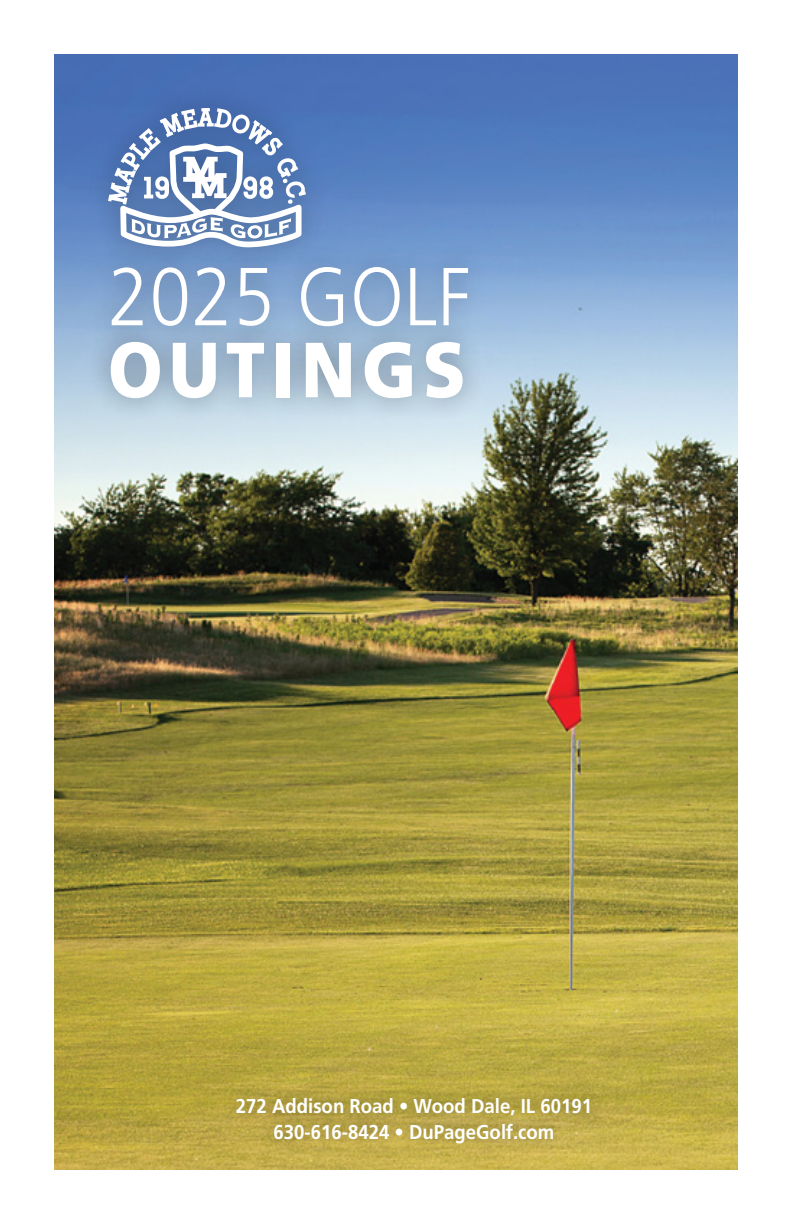
<style>
.page{position:relative;width:792px;height:1224px;background:#fff}
.page>*{position:absolute;margin:0;border:0;box-sizing:border-box;transform-origin:0 0}
.t1{font:300 82px "Frutiger LT Pro";letter-spacing:.01em;color:#fff;scale:.9 1}
.t2{font:900 78px "Frutiger LT Pro";letter-spacing:.09em;color:#fff;scale:.9 1}
.t3{font:700 20px/26px "Frutiger LT Pro";color:#fff;text-align:center;scale:.93 1}
</style>
<div class="page">
<img style="left:54px;top:54px;width:684px;height:1116px">
<div style="left:221px;top:1082px;width:385px;height:77px;background:#000;opacity:.4"></div>
<div style="left:86px;top:84px;width:243px;height:188px;background:#000;opacity:.3"></div>
<svg style="left:108px;top:108px;width:198px;height:135px"></svg>
<div style="left:86px;top:243px;width:405px;height:180px;background:#000;opacity:.3"></div>
<h1 class="t1" style="left:108px;top:249px;width:404px">2025 GOLF</h1>
<h2 class="t2" style="left:108px;top:323px;width:399px">OUTINGS</h2>
<p class="t3" style="left:236px;top:1093px;width:385px">272 Addison Road • Wood Dale, IL 60191<br>630-616-8424 • DuPageGolf.com</p>
</div>
